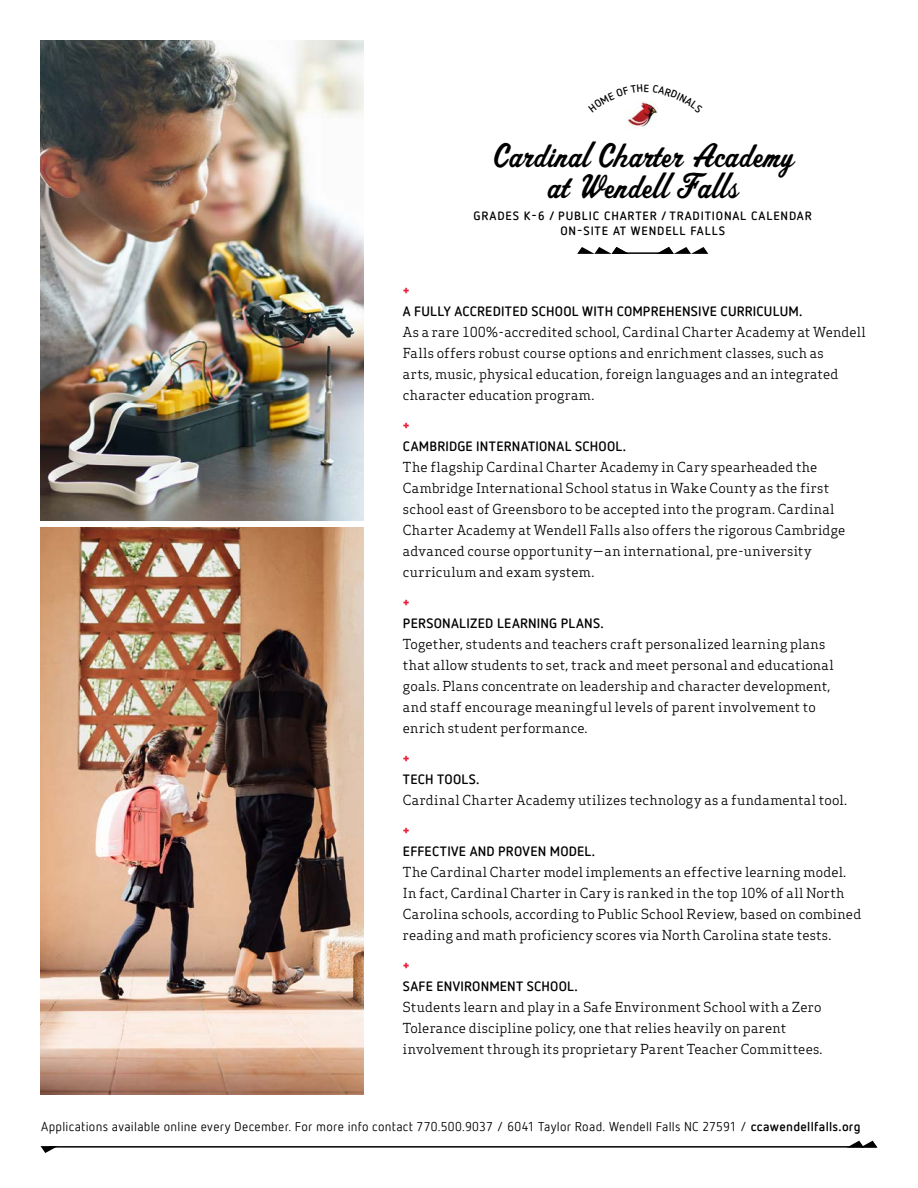
<style>
.page{position:relative;width:918px;height:1188px;background:#fff}
.page>*{position:absolute;margin:0;border:0;box-sizing:border-box;transform-origin:0 0}
.t1{font:34.5px/31.5px "Spoleto";color:#000;text-align:center}
.t2{font:13.5px/21px "Apex Serif";letter-spacing:.01em;color:#000}
.t3{font:700 13.5px "Netto Offc";letter-spacing:.015em;color:#000}
.t4{font:700 13.2px "Apex Serif";color:#ed1a38}
.t5{font:12.75px "Netto Offc";letter-spacing:.02em;color:#000}
.t6{font:700 12px/15px "Netto Offc";letter-spacing:.07em;color:#000;text-align:center}
.s1{font-weight:700}
</style>
<div class="page">
<img style="left:40px;top:40px;width:324px;height:480px">
<hr style="left:618px;top:252px;width:44px;height:2px;background:#000">
<svg style="left:577px;top:247px;width:52px;height:7px"></svg>
<svg style="left:656px;top:247px;width:52px;height:7px"></svg>
<img style="left:40px;top:527px;width:324px;height:567px">
<img style="left:626px;top:113px;width:31px;height:15px">
<hr style="left:49px;top:1146px;width:827px;height:2px;background:#000">
<svg style="left:41px;top:1146px;width:17px;height:7px"></svg>
<svg style="left:847px;top:1141px;width:30px;height:7px"></svg>
<svg style="left:637px;top:101px;width:21px;height:12px"></svg>
<h1 class="t1" style="left:491px;top:143px;width:304px">Cardinal Charter Academy at Wendell Falls</h1>
<p class="t6" style="left:474px;top:208px;width:340px">GRADES K-6 / PUBLIC CHARTER / TRADITIONAL CALENDAR<br>ON-SITE AT WENDELL FALLS</p>
<p class="t4" style="left:403px;top:282px;width:8px">+</p>
<p class="t3" style="left:403px;top:303px;width:401px">A FULLY ACCREDITED SCHOOL WITH COMPREHENSIVE CURRICULUM.</p>
<p class="t2" style="left:403px;top:322px;width:464px">As a rare 100%-accredited school, Cardinal Charter Academy at Wendell Falls offers robust course options and enrichment classes, such as<br>arts, music, physical education, foreign languages and an integrated character education program.</p>
<p class="t4" style="left:403px;top:417px;width:8px">+</p>
<p class="t3" style="left:403px;top:438px;width:225px">CAMBRIDGE INTERNATIONAL SCHOOL.</p>
<p class="t2" style="left:403px;top:457px;width:444px">The flagship Cardinal Charter Academy in Cary spearheaded the Cambridge International School status in Wake County as the first school east of Greensboro to be accepted into the program. Cardinal Charter Academy at Wendell Falls also offers the rigorous Cambridge advanced course opportunity—an international, pre-university curriculum and exam system.</p>
<p class="t4" style="left:403px;top:594px;width:8px">+</p>
<p class="t3" style="left:403px;top:615px;width:202px">PERSONALIZED LEARNING PLANS.</p>
<p class="t2" style="left:403px;top:634px;width:432px">Together, students and teachers craft personalized learning plans that allow students to set, track and meet personal and educational goals. Plans concentrate on leadership and character development, and staff encourage meaningful levels of parent involvement to enrich student performance.</p>
<p class="t4" style="left:403px;top:750px;width:8px">+</p>
<p class="t3" style="left:403px;top:771px;width:78px">TECH TOOLS.</p>
<p class="t2" style="left:403px;top:790px;width:446px">Cardinal Charter Academy utilizes technology as a fundamental tool.</p>
<p class="t4" style="left:403px;top:822px;width:8px">+</p>
<p class="t3" style="left:403px;top:843px;width:194px">EFFECTIVE AND PROVEN MODEL.</p>
<p class="t2" style="left:403px;top:862px;width:460px">The Cardinal Charter model implements an effective learning model.<br>In fact, Cardinal Charter in Cary is ranked in the top 10% of all North Carolina schools, according to Public School Review, based on combined reading and math proficiency scores via North Carolina state tests.</p>
<p class="t4" style="left:403px;top:957px;width:8px">+</p>
<p class="t3" style="left:403px;top:978px;width:177px">SAFE ENVIRONMENT SCHOOL.</p>
<p class="t2" style="left:403px;top:997px;width:421px">Students learn and play in a Safe Environment School with a Zero<br>Tolerance discipline policy, one that relies heavily on parent involvement through its proprietary Parent Teacher Committees.</p>
<p class="t5" style="left:41px;top:1119px;width:821px">Applications available online every December. For more info contact 770.500.9037 / 6041 Taylor Road. Wendell Falls NC 27591 / <span class="s1">ccawendellfalls.org</span></p>
</div>
